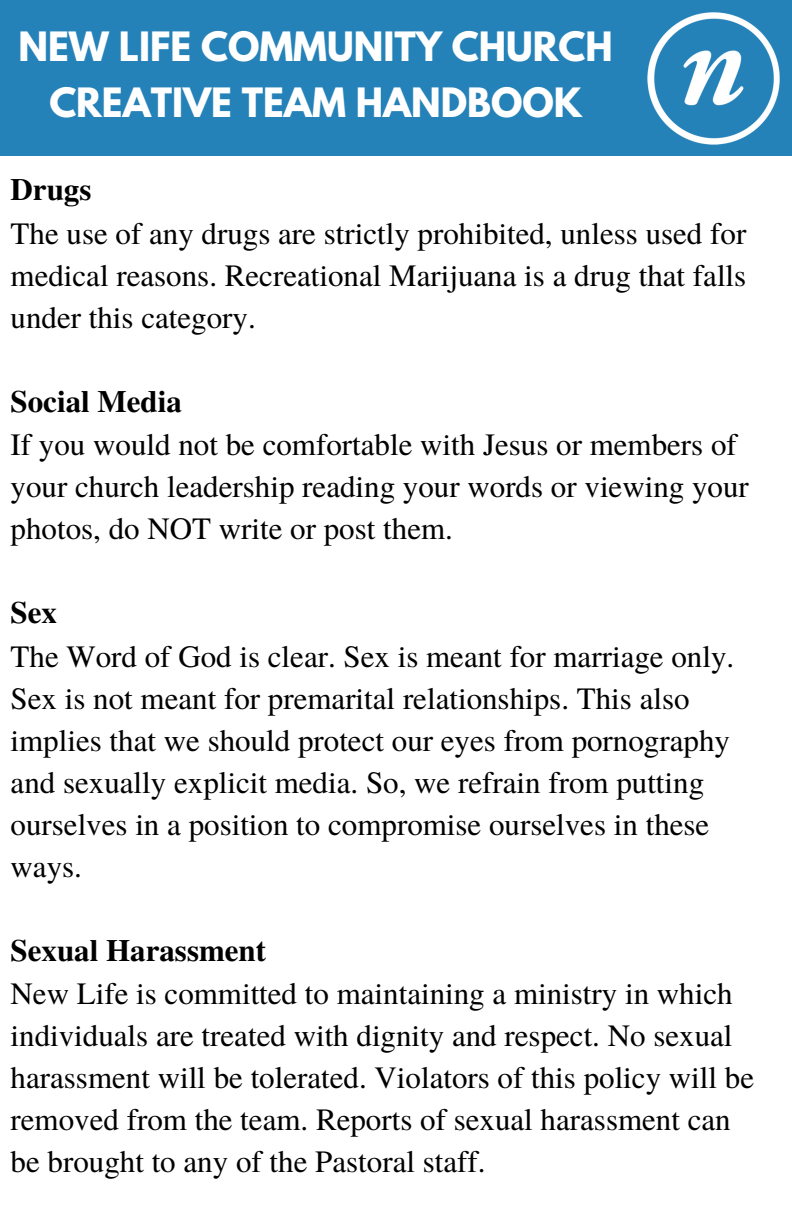
<style>
.page{position:relative;width:792px;height:1224px;background:#fff}
.page>*{position:absolute;margin:0;border:0;box-sizing:border-box;transform-origin:0 0}
.t1{font:700 35.8px "League Spartan";color:#fff}
.t2{font:31px/42px "Te X Gyre Termes";color:#000}
.t3{font:700 31px "Te X Gyre Termes";color:#000}
</style>
<div class="page">
<div style="left:0;top:0;width:792px;height:156px;background:#2582b8"></div>
<img style="left:647px;top:12px;width:132px;height:132px">
<p class="t1" style="left:19px;top:29px;width:596px">NEW LIFE COMMUNITY CHURCH</p>
<p class="t1" style="left:49px;top:85px;width:534px">CREATIVE TEAM HANDBOOK</p>
<p class="t3" style="left:11px;top:166px;width:82px">Drugs</p>
<p class="t2" style="left:11px;top:211px;width:737px;text-align:justify">The use of any drugs are strictly prohibited, unless used for medical reasons. Recreational Marijuana is a drug that falls under this category.</p>
<p class="t3" style="left:11px;top:377px;width:173px">Social Media</p>
<p class="t2" style="left:11px;top:422px;width:740px">If you would not be comfortable with Jesus or members of your church leadership reading your words or viewing your photos, do NOT write or post them.</p>
<p class="t3" style="left:11px;top:589px;width:48px">Sex</p>
<p class="t2" style="left:11px;top:634px;width:725px">The Word of God is clear. Sex is meant for marriage only.<br>Sex is not meant for premarital relationships. This also implies that we should protect our eyes from pornography and sexually explicit media. So, we refrain from putting ourselves in a position to compromise ourselves in these ways.</p>
<p class="t3" style="left:11px;top:926px;width:257px">Sexual Harassment</p>
<p class="t2" style="left:11px;top:971px;width:745px">New Life is committed to maintaining a ministry in which individuals are treated with dignity and respect. No sexual harassment will be tolerated. Violators of this policy will be removed from the team. Reports of sexual harassment can be brought to any of the Pastoral staff.</p>
</div>
